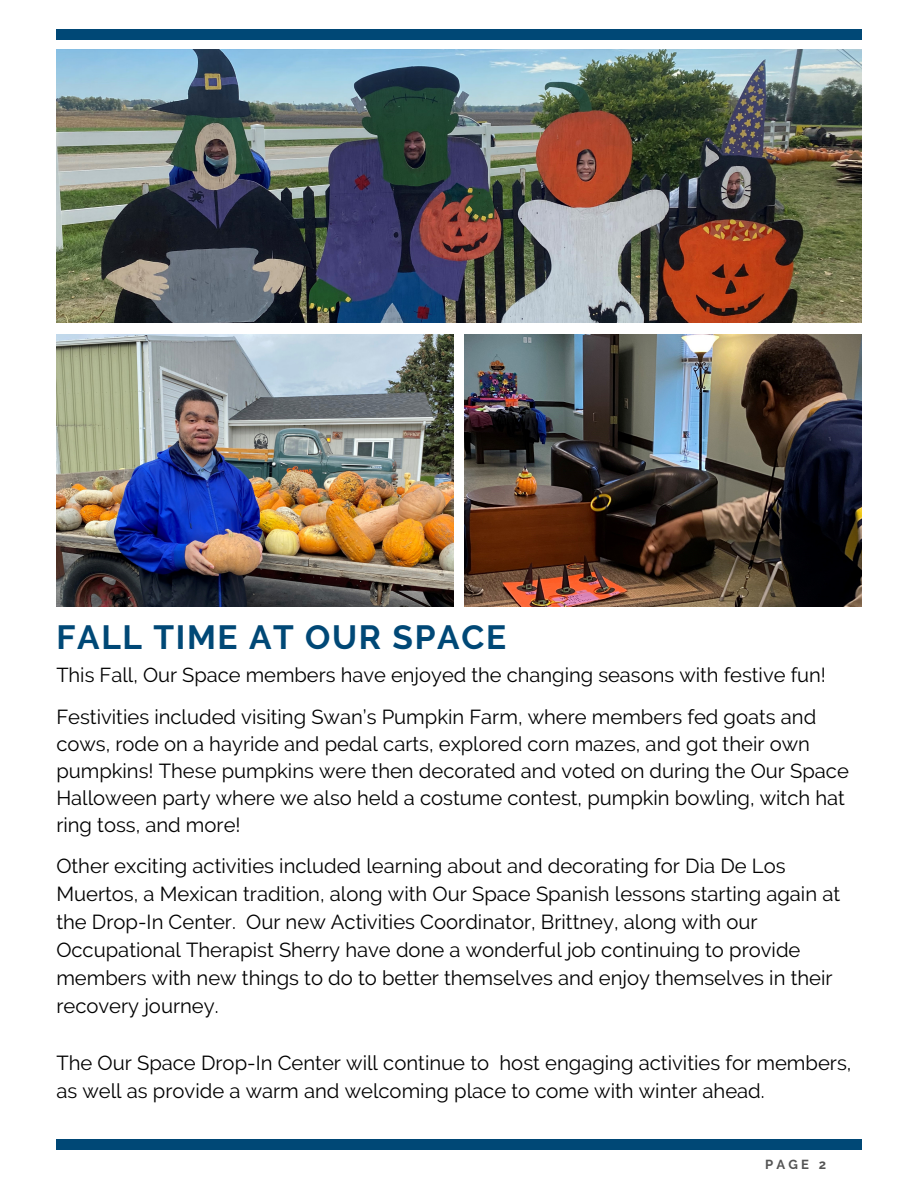
<style>
.page{position:relative;width:918px;height:1188px;background:#fff}
.page>*{position:absolute;margin:0;border:0;box-sizing:border-box;transform-origin:0 0}
.t1{font:700 33.45px "Raleway";letter-spacing:.05em;color:#004876}
.t2{font:20.25px/28.2px "Raleway";color:#000}
.t3{font:20.1px "Raleway";color:#000}
.t4{font:700 13.05px "Raleway";color:#545454}
</style>
<div class="page">
<img style="left:56px;top:50px;width:806px;height:273px">
<img style="left:56px;top:334px;width:397px;height:272px">
<img style="left:465px;top:334px;width:397px;height:272px">
<div style="left:56px;top:1140px;width:806px;height:10px;background:#004876"></div>
<div style="left:56px;top:29px;width:806px;height:11px;background:#004876"></div>
<p class="t1" style="left:56px;top:618px;width:451px">FALL TIME AT OUR SPACE</p>
<p class="t3" style="left:56px;top:663px;width:771px">This Fall, Our Space members have enjoyed the changing seasons with festive fun!</p>
<p class="t2" style="left:56px;top:704px;width:794px;line-height:27px">Festivities included visiting Swan’s Pumpkin Farm, where members fed goats and cows, rode on a hayride and pedal carts, explored corn mazes, and got their own pumpkins! These pumpkins were then decorated and voted on during the Our Space Halloween party where we also held a costume contest, pumpkin bowling, witch hat ring toss, and more!</p>
<p class="t2" style="left:56px;top:852px;width:785px">Other exciting activities included learning about and decorating for Dia De Los Muertos, a Mexican tradition, along with Our Space Spanish lessons starting again at the Drop-In Center. Our new Activities Coordinator, Brittney, along with our Occupational Therapist Sherry have done a wonderful job continuing to provide members with new things to do to better themselves and enjoy themselves in their recovery journey.</p>
<p class="t2" style="left:56px;top:1048px;width:797px">The Our Space Drop-In Center will continue to host engaging activities for members, as well as provide a warm and welcoming place to come with winter ahead.</p>
<p class="t4" style="left:765px;top:1157px;width:63px">PAGE 2</p>
</div>
